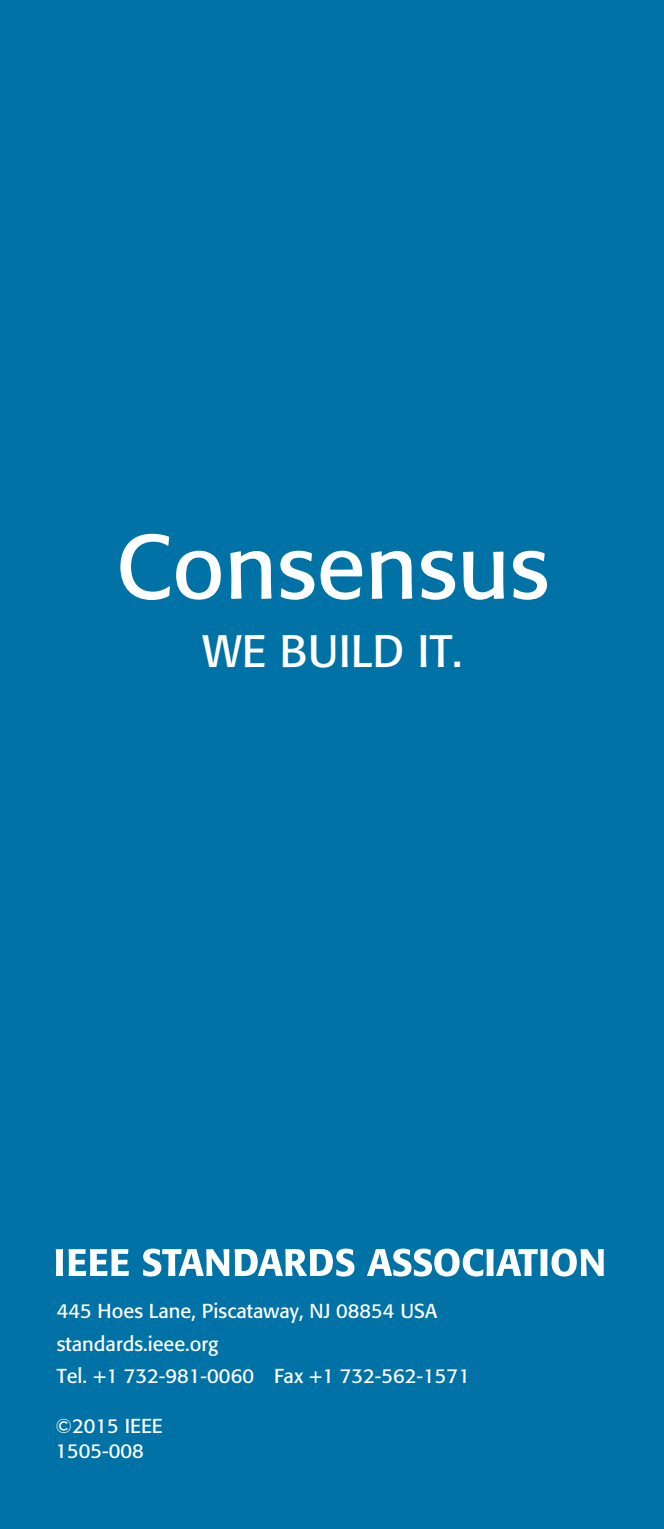
<style>
.page{position:relative;width:664px;height:1529px;background:#fff}
.page>*{position:absolute;margin:0;border:0;box-sizing:border-box;transform-origin:0 0}
.t1{font:90px "Formata";color:#fff}
.t2{font:45px "Formata";color:#fff}
.t3{font:20px/32.5px "Formata";color:#fff}
</style>
<div class="page">
<div style="left:0;top:0;width:663px;height:1529px;background:#0072a6"></div>
<svg style="left:56px;top:1249px;width:73px;height:27px"></svg>
<svg style="left:143px;top:1248px;width:211px;height:28px"></svg>
<svg style="left:367px;top:1248px;width:236px;height:28px"></svg>
<h1 class="t1" style="left:116px;top:512px;width:434px">Consensus</h1>
<h2 class="t2" style="left:202px;top:623px;width:261px">WE BUILD IT.</h2>
<p class="t3" style="left:57px;top:1295px;width:414px">445 Hoes Lane, Piscataway, NJ 08854 USA standards.ieee.org<br>Tel. +1 732-981-0060 Fax +1 732-562-1571</p>
<p class="t3" style="left:55px;top:1413px;width:109px;line-height:25px">©2015 IEEE<br>1505-008</p>
</div>
